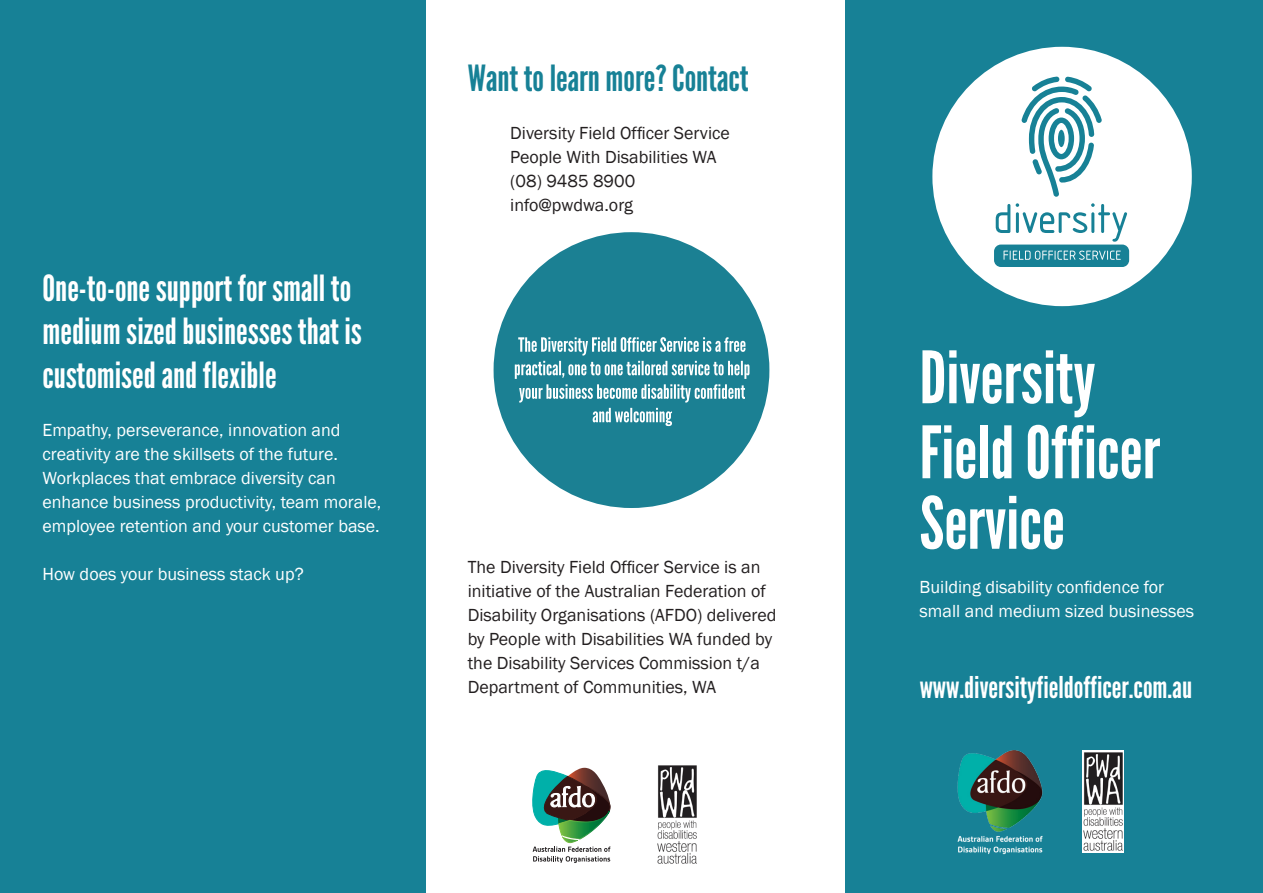
<style>
.page{position:relative;width:1263px;height:893px;background:#fff}
.page>*{position:absolute;margin:0;border:0;box-sizing:border-box;transform-origin:0 0}
.t1{font:72px/72.8px "League Gothic";color:#fff}
.t2{font:36px/43.2px "League Gothic";color:#fff}
.t3{font:36px "League Gothic";color:#178196}
.t4{font:30px "League Gothic";color:#fff}
.t5{font:18px/24px "Franklin Gothic";color:#231f20}
.P6{font:18px/24px "Franklin Gothic";color:#fff}
</style>
<div class="page">
<svg style="left:494px;top:232px;width:275px;height:276px;fill:#1b8093"></svg>
<svg style="left:658px;top:366px;width:7px;height:7px"></svg>
<svg style="left:570px;top:366px;width:2px;height:8px"></svg>
<svg style="left:720px;top:366px;width:2px;height:8px"></svg>
<svg style="left:724px;top:390px;width:8px;height:7px"></svg>
<svg style="left:599px;top:390px;width:8px;height:7px"></svg>
<div style="left:845px;top:0;width:418px;height:893px;background:#178196"></div>
<div style="left:0;top:0;width:425px;height:893px;background:#178196"></div>
<svg style="left:932px;top:47px;width:260px;height:259px;fill:#fff"></svg>
<svg style="left:999px;top:215px;width:8px;height:15px"></svg>
<svg style="left:1043px;top:215px;width:8px;height:6px"></svg>
<svg style="left:1003px;top:251px;width:118px;height:9px"></svg>
<img style="left:957px;top:750px;width:86px;height:105px">
<svg style="left:533px;top:768px;width:78px;height:95px"></svg>
<img style="left:657px;top:765px;width:40px;height:99px">
<img style="left:1082px;top:750px;width:41px;height:103px">
<h3 class="t2" style="left:43px;top:267px;width:321px">One-to-one support for small to medium sized businesses that is customised and flexible</h3>
<h3 class="P6" style="left:43px;top:418px;width:300px">Empathy, perseverance, innovation and creativity are the skillsets of the future.</h3>
<h3 class="P6" style="left:43px;top:466px;width:340px">Workplaces that embrace diversity can enhance business productivity, team morale, employee retention and your customer base.</h3>
<h3 class="P6" style="left:43px;top:562px;width:263px">How does your business stack up?</h3>
<h3 class="t3" style="left:468px;top:57px;width:282px">Want to learn more? Contact</h3>
<h3 class="t5" style="left:510px;top:122px;width:221px">Diversity Field Officer Service</h3>
<h3 class="t5" style="left:510px;top:146px;width:208px">People With Disabilities WA</h3>
<h3 class="t5" style="left:510px;top:170px;width:126px">(08) 9485 8900</h3>
<h3 class="t5" style="left:510px;top:194px;width:124px">info@pwdwa.org</h3>
<h3 class="t5" style="left:468px;top:556px;width:310px">The Diversity Field Officer Service is an initiative of the Australian Federation of Disability Organisations (AFDO) delivered by People with Disabilities WA funded by the Disability Services Commission t/a Department of Communities, WA</h3>
<h1 class="t1" style="left:919px;top:342px;width:242px">Diversity<br>Field Officer<br>Service</h1>
<p class="P6" style="left:919px;top:575px;width:276px">Building disability confidence for small and medium sized businesses</p>
<h2 class="t4" style="left:920px;top:670px;width:274px">www.diversityfieldofficer.com.au</h2>
</div>
